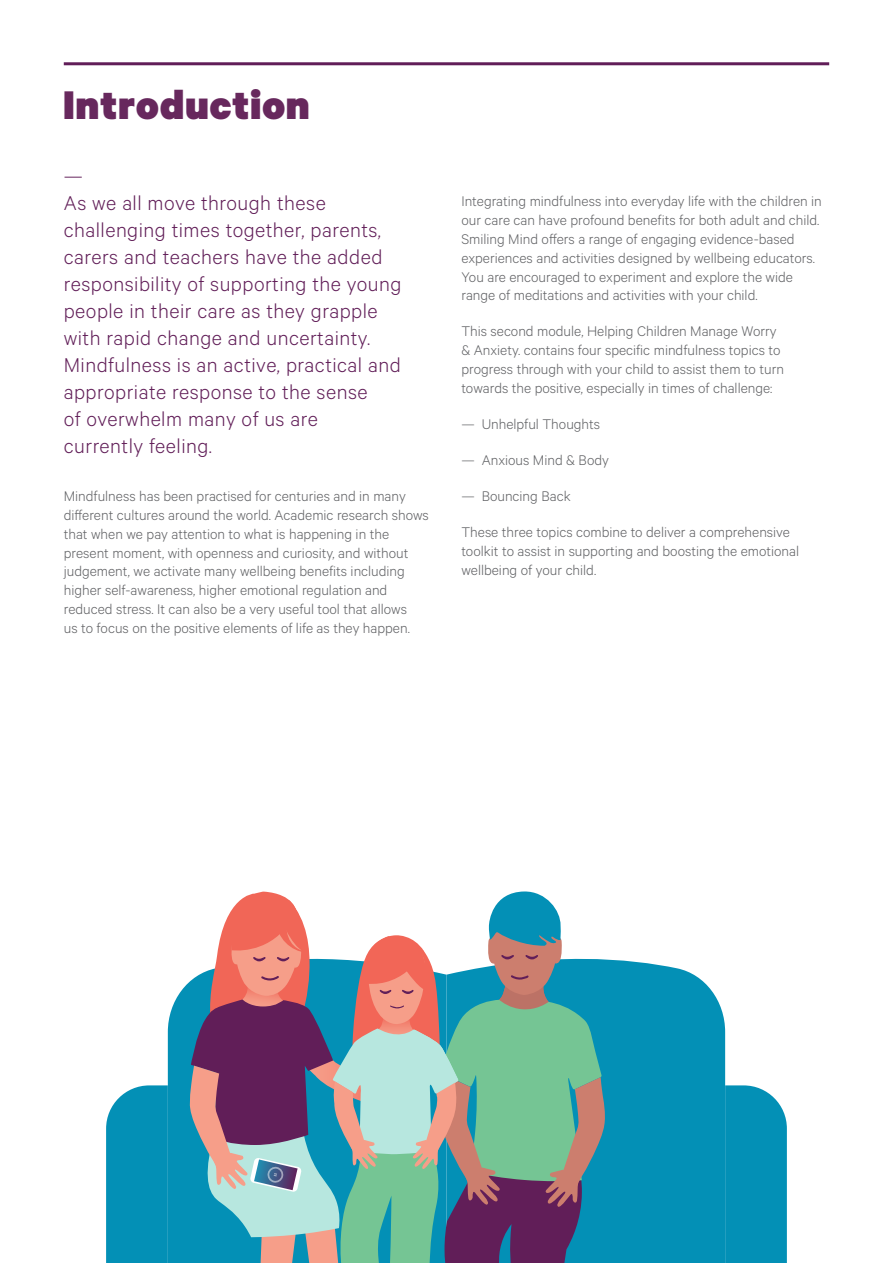
<style>
.page{position:relative;width:893px;height:1263px;background:#fff}
.page>*{position:absolute;margin:0;border:0;box-sizing:border-box;transform-origin:0 0}
.t1{font:900 45px "Calibre";letter-spacing:.02em;color:#67285d}
.t2{font:300 22.5px/27px "Calibre";letter-spacing:.02em;color:#611e58}
.t3{font:300 15.75px/18.9px "Calibre";color:#5e5f62}
</style>
<div class="page">
<hr style="left:64px;top:62px;width:765px;height:3px;background:#611e58">
<div style="left:606px;top:959px;width:119px;height:304px;background:#0390b6"></div>
<div style="left:168px;top:982px;width:21px;height:281px;background:#0390b6"></div>
<div style="left:106px;top:1085px;width:62px;height:178px;background:#0390b6"></div>
<svg style="left:189px;top:891px;width:417px;height:372px;background:#8c9c9f"></svg>
<svg style="left:725px;top:1085px;width:62px;height:178px;background:#0d94b8"></svg>
<h1 class="t1" style="left:63px;top:76px;width:248px">Introduction</h1>
<p class="t2" style="left:64px;top:162px;width:339px">—<br>As we all move through these challenging times together, parents, carers and teachers have the added responsibility of supporting the young people in their care as they grapple with rapid change and uncertainty.<br>Mindfulness is an active, practical and appropriate response to the sense<br>of overwhelm many of us are currently feeling.</p>
<p class="t3" style="left:64px;top:486px;width:367px">Mindfulness has been practised for centuries and in many different cultures around the world. Academic research shows that when we pay attention to what is happening in the present moment, with openness and curiosity, and without judgement, we activate many wellbeing benefits including higher self-awareness, higher emotional regulation and reduced stress. It can also be a very useful tool that allows<br>us to focus on the positive elements of life as they happen.</p>
<p class="t3" style="left:461px;top:191px;width:362px">Integrating mindfulness into everyday life with the children in our care can have profound benefits for both adult and child.<br>Smiling Mind offers a range of engaging evidence-based experiences and activities designed by wellbeing educators.<br>You are encouraged to experiment and explore the wide range of meditations and activities with your child.</p>
<p class="t3" style="left:461px;top:321px;width:324px">This second module, Helping Children Manage Worry &amp; Anxiety. contains four specific mindfulness topics to progress through with your child to assist them to turn towards the positive, especially in times of challenge:</p>
<p class="t3" style="left:461px;top:414px;width:140px">— Unhelpful Thoughts</p>
<p class="t3" style="left:461px;top:450px;width:149px">— Anxious Mind &amp; Body</p>
<p class="t3" style="left:461px;top:486px;width:111px">— Bouncing Back</p>
<p class="t3" style="left:461px;top:522px;width:339px">These three topics combine to deliver a comprehensive toolkit to assist in supporting and boosting the emotional wellbeing of your child.</p>
</div>
